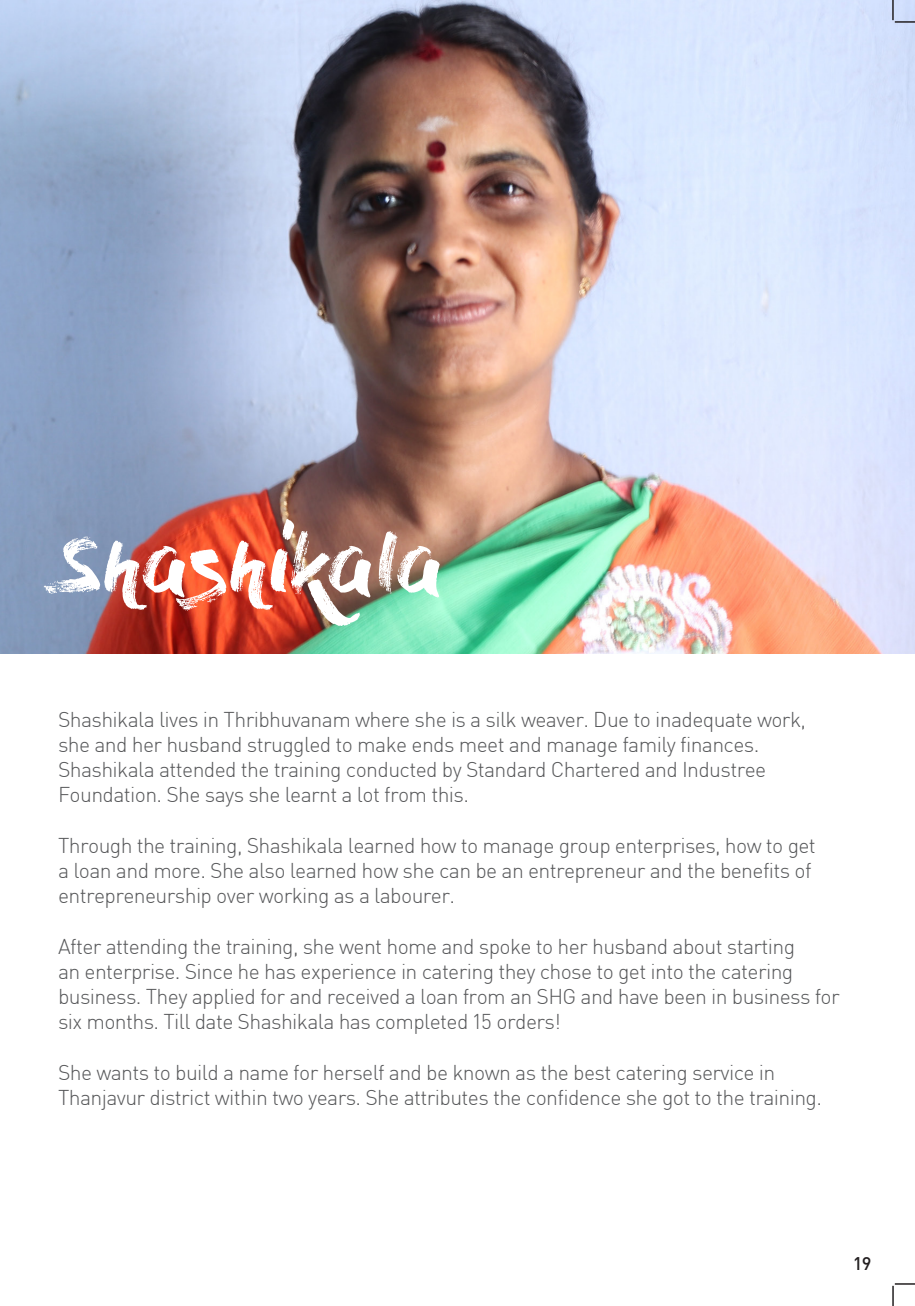
<style>
.page{position:relative;width:915px;height:1306px;background:#fff}
.page>*{position:absolute;margin:0;border:0;box-sizing:border-box;transform-origin:0 0}
.t1{font:84px "Dry Brush";letter-spacing:-.02em;color:#fff}
.t2{font:300 21px/25.2px "Sapient Sans";color:#57585a}
.t3{font:500 18px "Sapient Sans";color:#231f20}
</style>
<div class="page">
<img style="left:0;top:0;width:914px;height:653px">
<hr style="left:894px;top:21px;width:20px;height:2px;background:#231f20">
<hr style="left:891px;top:0;width:2px;height:20px;background:#231f20">
<hr style="left:891px;top:1285px;width:2px;height:20px;background:#231f20">
<svg style="left:894px;top:1283px;width:20px;height:1px"></svg>
<p class="t1" style="left:58px;top:513px;width:388px">Shashikala</p>
<p class="t2" style="left:58px;top:706px;width:748px">Shashikala lives in Thribhuvanam where she is a silk weaver. Due to inadequate work, she and her husband struggled to make ends meet and manage family finances.</p>
<p class="t2" style="left:58px;top:756px;width:709px">Shashikala attended the training conducted by Standard Chartered and Industree<br>Foundation. She says she learnt a lot from this.</p>
<p class="t2" style="left:58px;top:832px;width:758px">Through the training, Shashikala learned how to manage group enterprises, how to get a loan and more. She also learned how she can be an entrepreneur and the benefits of entrepreneurship over working as a labourer.</p>
<p class="t2" style="left:58px;top:933px;width:782px">After attending the training, she went home and spoke to her husband about starting<br>an enterprise. Since he has experience in catering they chose to get into the catering business. They applied for and received a loan from an SHG and have been in business for six months. Till date Shashikala has completed 15 orders!</p>
<p class="t2" style="left:58px;top:1059px;width:764px">She wants to build a name for herself and be known as the best catering service in<br>Thanjavur district within two years. She attributes the confidence she got to the training.</p>
<p class="t3" style="left:853px;top:1251px;width:19px">19</p>
</div>
